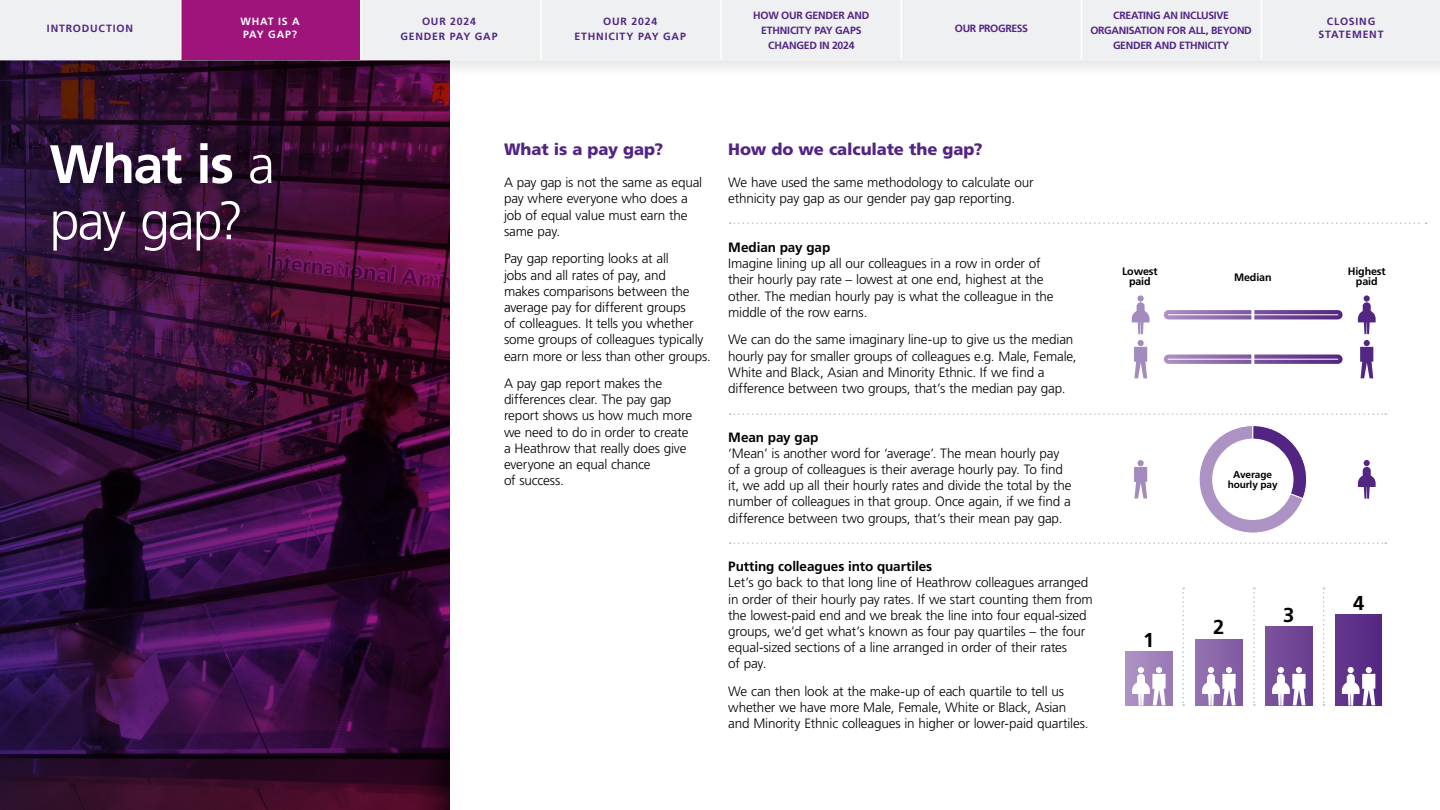
<style>
.page{position:relative;width:1440px;height:810px;background:#fff}
.page>*{position:absolute;margin:0;border:0;box-sizing:border-box;transform-origin:0 0}
.Large_title{font:300 54px/56.2px "Frutiger LT Pro";letter-spacing:-.04em;color:#fff}
.t1{font:700 20.17px "Frutiger LT Pro";color:#000}
.t2{font:900 16.5px "Frutiger LT Pro";letter-spacing:-.005em;color:#522583}
.t3{font:300 13.5px/16.2px "Frutiger LT Pro";letter-spacing:-.015em;color:#000}
.t4{font:700 13.5px "Frutiger LT Pro";letter-spacing:-.005em;color:#000}
.t5{font:700 10.73px/10.7px "Frutiger LT Pro";letter-spacing:-.01em;color:#000;text-align:center}
.Large_title-2{font:700 10.5px/15px "Frutiger LT Pro";letter-spacing:-.02em;color:#522583;text-align:center}
.Large_title-3{font:700 10.5px/15px "Frutiger LT Pro";letter-spacing:.075em;color:#522583;text-align:center}
.Large_title-4{font:700 10.5px "Frutiger LT Pro";letter-spacing:.08em;color:#522583}
.t6{font:700 10.5px "Frutiger LT Pro";letter-spacing:.075em;color:#fff}
.t7{font:700 10.05px/10.1px "Frutiger LT Pro";letter-spacing:-.01em;color:#000;text-align:center}
.s1{font-weight:700}
</style>
<div class="page">
<svg style="left:0;top:84px;width:450px;height:726px;background:#340d35"></svg>
<div style="left:1126px;top:652px;width:46px;height:53px;background:linear-gradient(to right,#ae93c5,#9a79b4)"></div>
<div style="left:1196px;top:639px;width:46px;height:66px;background:#8b65a9"></div>
<div style="left:1266px;top:627px;width:46px;height:78px;background:#724796"></div>
<div style="left:1335px;top:615px;width:47px;height:90px;background:#5c2f88"></div>
<svg style="left:1164px;top:310px;width:179px;height:9px"></svg>
<svg style="left:1164px;top:355px;width:179px;height:9px"></svg>
<hr style="left:1168px;top:314px;width:170px;height:1px;background:#fff">
<hr style="left:1168px;top:359px;width:170px;height:1px;background:#fff">
<hr style="left:1251px;top:301px;width:3px;height:70px;background:#fff">
<svg style="left:1182px;top:588px;width:2px;height:118px"></svg>
<svg style="left:1253px;top:588px;width:2px;height:118px"></svg>
<svg style="left:1323px;top:588px;width:2px;height:118px"></svg>
<svg style="left:730px;top:413px;width:656px;height:2px"></svg>
<svg style="left:730px;top:222px;width:697px;height:2px"></svg>
<svg style="left:1358px;top:295px;width:18px;height:39px"></svg>
<svg style="left:1132px;top:295px;width:18px;height:39px"></svg>
<svg style="left:1360px;top:340px;width:13px;height:38px"></svg>
<svg style="left:1134px;top:340px;width:13px;height:38px"></svg>
<svg style="left:730px;top:425px;width:656px;height:119px"></svg>
<svg style="left:1132px;top:667px;width:34px;height:39px"></svg>
<svg style="left:1202px;top:667px;width:34px;height:39px"></svg>
<svg style="left:1272px;top:667px;width:34px;height:39px"></svg>
<svg style="left:1342px;top:667px;width:33px;height:39px"></svg>
<svg style="left:0;top:60px;width:1440px;height:24px"></svg>
<div style="left:181px;top:0;width:180px;height:59px;background:#9e147a"></div>
<div style="left:361px;top:0;width:180px;height:59px;background:#eef0f2"></div>
<div style="left:1261px;top:0;width:179px;height:59px;background:#eef0f2"></div>
<div style="left:541px;top:0;width:180px;height:59px;background:#eef0f2"></div>
<div style="left:901px;top:0;width:180px;height:59px;background:#eef0f2"></div>
<div style="left:721px;top:0;width:180px;height:59px;background:#eef0f2"></div>
<div style="left:1081px;top:0;width:180px;height:59px;background:#eef0f2"></div>
<div style="left:0;top:0;width:180px;height:59px;background:#eef0f2"></div>
<hr style="left:180px;top:0;width:2px;height:60px;background:#fff">
<hr style="left:540px;top:0;width:2px;height:60px;background:#fff">
<hr style="left:901px;top:0;width:1px;height:60px;background:#fff">
<hr style="left:1081px;top:0;width:1px;height:60px;background:#fff">
<hr style="left:360px;top:0;width:2px;height:60px;background:#fff">
<hr style="left:720px;top:0;width:2px;height:60px;background:#fff">
<hr style="left:1261px;top:0;width:1px;height:60px;background:#fff">
<p class="Large_title-4" style="left:47px;top:23px;width:88px">INTRODUCTION</p>
<p class="t6" style="left:240px;top:15px;width:61px">WHAT IS A</p>
<p class="t6" style="left:243px;top:28px;width:55px">PAY GAP?</p>
<p class="Large_title-2" style="left:753px;top:8px;width:118px">HOW OUR GENDER AND<br>ETHNICITY PAY GAPS<br>CHANGED IN 2024</p>
<p class="Large_title-2" style="left:1090px;top:8px;width:163px">CREATING AN INCLUSIVE<br>ORGANISATION FOR ALL, BEYOND<br>GENDER AND ETHNICITY</p>
<p class="Large_title-3" style="left:400px;top:14px;width:99px">OUR 2024<br>GENDER PAY GAP</p>
<p class="Large_title-3" style="left:1319px;top:15px;width:67px;line-height:12.6px">CLOSING<br>STATEMENT</p>
<p class="Large_title-2" style="left:603px;top:14px;width:55px">OUR 2024</p>
<p class="Large_title-4" style="left:575px;top:30px;width:113px">ETHNICITY PAY GAP</p>
<p class="Large_title-2" style="left:955px;top:21px;width:75px">OUR PROGRESS</p>
<p class="Large_title" style="left:50px;top:137px;width:227px"><span class="s1">What is</span> a pay gap?</p>
<p class="t2" style="left:504px;top:139px;width:161px">What is a pay gap?</p>
<p class="t3" style="left:504px;top:175px;width:200px">A pay gap is not the same as equal pay where everyone who does a job of equal value must earn the same pay.</p>
<p class="t3" style="left:504px;top:251px;width:209px">Pay gap reporting looks at all<br>jobs and all rates of pay, and<br>makes comparisons between the average pay for different groups<br>of colleagues. It tells you whether some groups of colleagues typically earn more or less than other groups.</p>
<p class="t3" style="left:504px;top:375px;width:190px">A pay gap report makes the differences clear. The pay gap report shows us how much more we need to do in order to create a Heathrow that really does give everyone an equal chance<br>of success.</p>
<p class="t2" style="left:728px;top:139px;width:256px">How do we calculate the gap?</p>
<p class="t3" style="left:728px;top:175px;width:307px">We have used the same methodology to calculate our ethnicity pay gap as our gender pay gap reporting.</p>
<p class="t4" style="left:728px;top:239px;width:104px">Median pay gap</p>
<p class="t3" style="left:728px;top:256px;width:327px">Imagine lining up all our colleagues in a row in order of their hourly pay rate – lowest at one end, highest at the other. The median hourly pay is what the colleague in the middle of the row earns.</p>
<p class="t3" style="left:728px;top:332px;width:350px">We can do the same imaginary line-up to give us the median hourly pay for smaller groups of colleagues e.g. Male, Female, White and Black, Asian and Minority Ethnic. If we find a difference between two groups, that’s the median pay gap.</p>
<p class="t4" style="left:728px;top:429px;width:92px">Mean pay gap</p>
<p class="t3" style="left:728px;top:445px;width:345px">‘Mean’ is another word for ‘average’. The mean hourly pay of a group of colleagues is their average hourly pay. To find it, we add up all their hourly rates and divide the total by the number of colleagues in that group. Once again, if we find a difference between two groups, that’s their mean pay gap.</p>
<p class="t4" style="left:728px;top:558px;width:205px">Putting colleagues into quartiles</p>
<p class="t3" style="left:728px;top:575px;width:366px">Let’s go back to that long line of Heathrow colleagues arranged in order of their hourly pay rates. If we start counting them from the lowest-paid end and we break the line into four equal-sized groups, we’d get what’s known as four pay quartiles – the four equal-sized sections of a line arranged in order of their rates<br>of pay.</p>
<p class="t3" style="left:728px;top:683px;width:362px">We can then look at the make-up of each quartile to tell us whether we have more Male, Female, White or Black, Asian and Minority Ethnic colleagues in higher or lower-paid quartiles.</p>
<p class="t5" style="left:1122px;top:266px;width:37px">Lowest paid</p>
<p class="t5" style="left:1348px;top:266px;width:40px">Highest</p>
<p class="t5" style="left:1234px;top:272px;width:39px">Median</p>
<p class="t5" style="left:1356px;top:276px;width:23px">paid</p>
<p class="t1" style="left:1143px;top:627px;width:13px">1</p>
<p class="t7" style="left:1228px;top:470px;width:51px">Average hourly pay</p>
<p class="t1" style="left:1213px;top:615px;width:13px">2</p>
<p class="t1" style="left:1283px;top:603px;width:13px">3</p>
<p class="t1" style="left:1353px;top:591px;width:13px">4</p>
</div>
